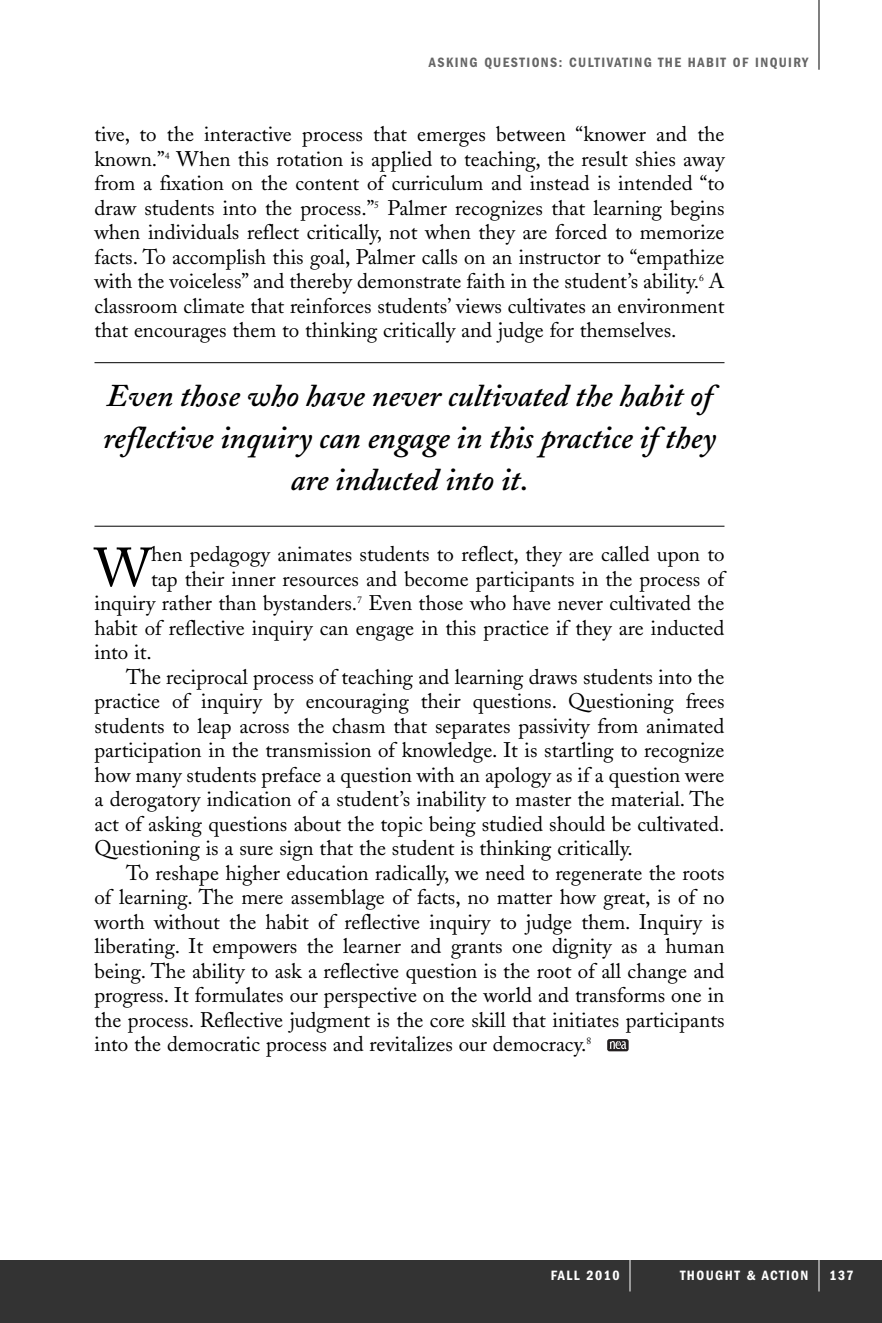
<style>
.page{position:relative;width:882px;height:1323px;background:#fff}
.page>*{position:absolute;margin:0;border:0;box-sizing:border-box;transform-origin:0 0}
.t1{font:54.25px "Adobe Caslon";color:#000}
.t2{font:italic 600 31.5px/42px "Adobe Caslon";color:#000;text-align:center}
.t3{font:21px/24.5px "Adobe Caslon";color:#000;text-align:justify}
.t4{font:600 condensed 14px "Franklin Gothic";letter-spacing:.1em;color:#666}
.t5{font:600 condensed 14px "Franklin Gothic";letter-spacing:.1em;color:#fff}
</style>
<div class="page">
<div style="left:0;top:1260px;width:882px;height:63px;background:#333"></div>
<hr style="left:819px;top:1256px;width:1px;height:36px;background:#fff">
<hr style="left:630px;top:1256px;width:1px;height:36px;background:#fff">
<hr style="left:819px;top:0;width:1px;height:70px;background:#000">
<div style="left:607px;top:1039px;width:22px;height:12px;background:#231f20;border-radius:2px"></div>
<svg style="left:609px;top:1041px;width:17px;height:9px"></svg>
<hr style="left:94px;top:362px;width:630px;height:1px;background:#000">
<hr style="left:94px;top:526px;width:630px;height:1px;background:#000">
<p class="t4" style="left:429px;top:58px;width:381px">ASKING QUESTIONS: CULTIVATING THE HABIT OF INQUIRY</p>
<p class="t3" style="left:94px;top:125px;width:632px">tive, to the interactive process that emerges between “knower and the known.”<sup>4</sup> When this rotation is applied to teaching, the result shies away from a fixation on the content of curriculum and instead is intended “to draw students into the process.”<sup>5</sup> Palmer recognizes that learning begins when individuals reflect critically, not when they are forced to memorize facts. To accomplish this goal, Palmer calls on an instructor to “empathize with the voiceless” and thereby demonstrate faith in the student’s ability.<sup>6</sup> A classroom climate that reinforces students’ views cultivates an environment that encourages them to thinking critically and judge for themselves.</p>
<h2 class="t2" style="left:103px;top:380px;width:615px">Even those who have never cultivated the habit of reflective inquiry can engage in this practice if they are inducted into it.</h2>
<h1 class="t1" style="left:94px;top:548px;width:58px">W</h1>
<p class="t3" style="left:151px;top:545px;width:575px">hen pedagogy animates students to reflect, they are called upon to</p>
<p class="t3" style="left:151px;top:569px;width:575px">tap their inner resources and become participants in the process of</p>
<p class="t3" style="left:95px;top:594px;width:632px">inquiry rather than bystanders.<sup>7</sup> Even those who have never cultivated the</p>
<p class="t3" style="left:95px;top:618px;width:632px">habit of reflective inquiry can engage in this practice if they are inducted</p>
<p class="t3" style="left:95px;top:643px;width:59px">into it.</p>
<p class="t3" style="left:126px;top:667px;width:600px">The reciprocal process of teaching and learning draws students into the</p>
<p class="t3" style="left:95px;top:692px;width:632px">practice of inquiry by encouraging their questions. Questioning frees</p>
<p class="t3" style="left:95px;top:716px;width:632px">students to leap across the chasm that separates passivity from animated</p>
<p class="t3" style="left:95px;top:741px;width:632px">participation in the transmission of knowledge. It is startling to recognize</p>
<p class="t3" style="left:94px;top:765px;width:632px">how many students preface a question with an apology as if a question were</p>
<p class="t3" style="left:94px;top:790px;width:632px">a derogatory indication of a student’s inability to master the material. The</p>
<p class="t3" style="left:94px;top:814px;width:632px">act of asking questions about the topic being studied should be cultivated.</p>
<p class="t3" style="left:94px;top:839px;width:540px">Questioning is a sure sign that the student is thinking critically.</p>
<p class="t3" style="left:126px;top:863px;width:600px">To reshape higher education radically, we need to regenerate the roots</p>
<p class="t3" style="left:94px;top:888px;width:632px">of learning. The mere assemblage of facts, no matter how great, is of no</p>
<p class="t3" style="left:95px;top:912px;width:632px">worth without the habit of reflective inquiry to judge them. Inquiry is</p>
<p class="t3" style="left:95px;top:937px;width:632px">liberating. It empowers the learner and grants one dignity as a human</p>
<p class="t3" style="left:95px;top:961px;width:632px">being. The ability to ask a reflective question is the root of all change and</p>
<p class="t3" style="left:94px;top:986px;width:631px">progress. It formulates our perspective on the world and transforms one in</p>
<p class="t3" style="left:94px;top:1010px;width:632px">the process. Reflective judgment is the core skill that initiates participants</p>
<p class="t3" style="left:95px;top:1035px;width:498px">into the democratic process and revitalizes our democracy.<sup>8</sup></p>
<p class="t5" style="left:551px;top:1270px;width:70px">FALL 2010</p>
<p class="t5" style="left:680px;top:1270px;width:130px">THOUGHT &amp; ACTION</p>
<p class="t5" style="left:830px;top:1270px;width:26px">137</p>
</div>
